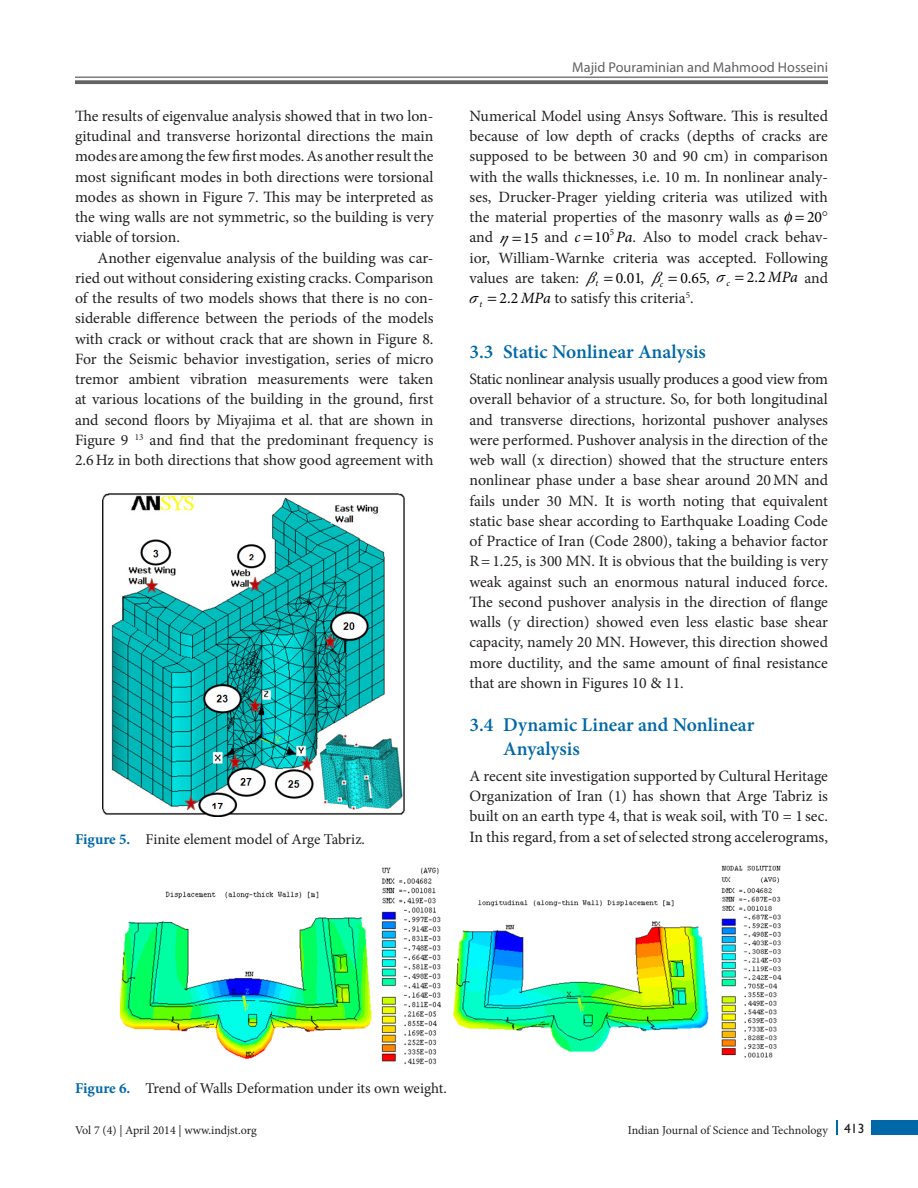
<style>
.page{position:relative;width:918px;height:1188px;background:#fff}
.page>*{position:absolute;margin:0;border:0;box-sizing:border-box;transform-origin:0 0}
.t1{font:600 19.5px/24px "Minion Pro";color:#0068a9}
.Text_Ind{font:15.75px/20.2px "Minion Pro";color:#231f20;text-align:justify}
.Text{font:15.75px/20.2px "Minion Pro";color:#231f20;text-align:justify}
.t2{font:15.75px "Minion Pro";color:#000}
.t3{font:italic 15.75px "Minion Pro";color:#000}
.Fig_cap{font:15px "Minion Pro";letter-spacing:-.005em;color:#231f20}
.t4{font:14.25px "Myriad Pro";color:#636366}
.t5{font:12px "Minion Pro";color:#231f20}
.t6{font:9.15px "Minion Pro";color:#000}
.s1{font-weight:700;color:#0068a9}
.s2{color:#000}
.s3{font-style:italic;color:#000}
.s4{color:#231f20}
.s5{font-style:italic}
.s6{font-family:"Gill Sans";font-size:13.5px}
</style>
<div class="page">
<hr style="left:75px;top:77px;width:753px;height:1px;background:#636366">
<svg style="left:75px;top:80px;width:753px;height:4px;background:#6f6f72"></svg>
<div style="left:872px;top:1120px;width:46px;height:15px;background:#0068a9"></div>
<svg style="left:836px;top:1120px;width:1px;height:15px"></svg>
<img style="left:102px;top:493px;width:303px;height:323px">
<img style="left:121px;top:865px;width:661px;height:200px">
<p class="Text_Ind" style="left:75px;top:106px;width:360px">The results of eigenvalue analysis showed that in two lon&shy;gitudinal and transverse horizontal directions the main modes are among the few first modes. As another result the most significant modes in both directions were torsional modes as shown in Figure 7. This may be interpreted as the wing walls are not symmetric, so the building is very viable of torsion.</p>
<p class="Text_Ind" style="left:75px;top:248px;width:360px;text-indent:22px">Another eigenvalue analysis of the building was car&shy;ried out without considering existing cracks. Comparison of the results of two models shows that there is no con&shy;siderable difference between the periods of the models with crack or without crack that are shown in Figure 8.<br>For the Seismic behavior investigation, series of micro tremor ambient vibration measurements were taken at various locations of the building in the ground, first and second floors by Miyajima et al. that are shown in Figure 9 <sup>13</sup> and find that the predominant frequency is 2.6Hz in both directions that show good agreement with</p>
<p class="Fig_cap" style="left:75px;top:829px;width:292px"><span class="s1">Figure 5.</span> Finite element model of Arge Tabriz.</p>
<p class="t4" style="left:572px;top:60px;width:257px">Majid Pouraminian and Mahmood Hosseini</p>
<p class="Text_Ind" style="left:470px;top:106px;width:360px">Numerical Model using Ansys Software. This is resulted because of low depth of cracks (depths of cracks are supposed to be between 30 and 90 cm) in comparison with the walls thicknesses, i.e. 10 m. In nonlinear analy&shy;ses, Drucker-Prager yielding criteria was utilized with the material properties of the masonry walls as</p>
<p class="t2" style="left:807px;top:206px;width:17px">20</p>
<p class="t6" style="left:610px;top:226px;width:6px">5</p>
<p class="Text_Ind" style="left:470px;top:248px;width:360px">ior, William-Warnke criteria was accepted. Following values are taken:</p>
<p class="Text_Ind" style="left:470px;top:227px;width:25px">and</p>
<p class="Text" style="left:523px;top:227px;width:59px"><span class="s2">15</span> and <span class="s3">c</span></p>
<p class="t3" style="left:616px;top:227px;width:10px">P</p>
<p class="Text" style="left:595px;top:227px;width:235px"><span class="s2">10</span> <span class="s3">a</span>. Also to model crack behav-</p>
<p class="t2" style="left:596px;top:267px;width:50px"><sub>t</sub> 0 0. 1<span class="s4">,</span></p>
<p class="t2" style="left:660px;top:267px;width:170px"><sub>c</sub> 0 6. 5<span class="s4">,</span> ▲<sub>c</sub> 2 2. <span class="s5">MPa</span> <span class="s4">and</span></p>
<p class="Text" style="left:469px;top:288px;width:226px"><span class="s2">▲</span><sub>t</sub> <span class="s2">2 2.</span> <span class="s3">MPa</span> to satisfy this criteria<sup>5</sup>.</p>
<h2 class="t1" style="left:470px;top:340px;width:238px">3.3 Static Nonlinear Analysis</h2>
<p class="Text" style="left:470px;top:369px;width:360px">Static nonlinear analysis usually produces a good view from overall behavior of a structure. So, for both longitudinal and transverse directions, horizontal pushover analyses were performed. Pushover analysis in the direction of the web wall (x direction) showed that the structure enters nonlinear phase under a base shear around 20MN and fails under 30 MN. It is worth noting that equivalent static base shear according to Earthquake Loading Code of Practice of Iran (Code 2800), taking a behavior factor R=1.25, is 300 MN. It is obvious that the building is very weak against such an enormous natural induced force.<br>The second pushover analysis in the direction of flange walls (y direction) showed even less elastic base shear capacity, namely 20 MN. However, this direction showed more ductility, and the same amount of final resistance that are shown in Figures 10 &amp; 11.</p>
<h2 class="t1" style="left:503px;top:712px;width:253px;text-indent:-34px">3.4 Dynamic Linear and Nonlinear<br>Anyalysis</h2>
<p class="Text" style="left:470px;top:766px;width:360px">A recent site investigation supported by Cultural Heritage Organization of Iran (1) has shown that Arge Tabriz is built on an earth type 4, that is weak soil, with T0 = 1 sec.<br>In this regard, from a set of selected strong accelerograms,</p>
<p class="Fig_cap" style="left:75px;top:1078px;width:373px"><span class="s1">Figure 6.</span> Trend of Walls Deformation under its own weight.</p>
<p class="t5" style="left:75px;top:1123px;width:183px">Vol 7 (4) | April 2014 | www.indjst.org</p>
<p class="t5" style="left:628px;top:1123px;width:238px">Indian Journal of Science and Technology <span class="s6">413</span></p>
</div>
